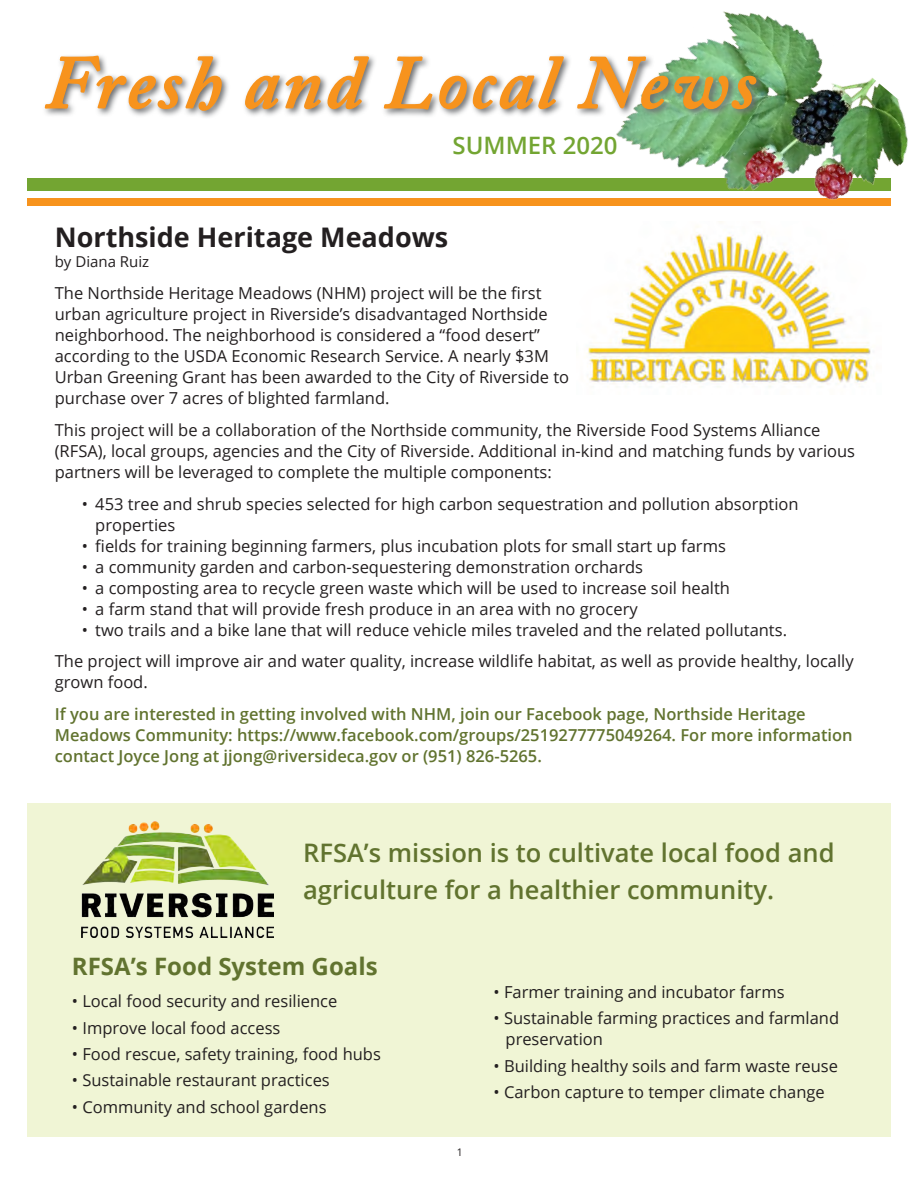
<style>
.page{position:relative;width:918px;height:1188px;background:#fff}
.page>*{position:absolute;margin:0;border:0;box-sizing:border-box;transform-origin:0 0}
.t1{font:italic 600 75px "Adobe Caslon Pro";letter-spacing:.05em;color:#f7931d}
.Paragraph_Style_news{font:700 27px "Open Sans";color:#231f20}
.t2{font:600 25.5px/37.5px "Open Sans";color:#61732f}
.t3{font:700 24px "Open Sans";color:#61732f}
.t4{font:600 24px "Open Sans";color:#73a532}
.Paragraph_Style_news-2{font:16.5px/21px "Open Sans";color:#231f20}
.Paragraph_Style_news-3{font:600 16.5px/21px "Open Sans";color:#61732f}
.Paragraph_Style_news-4{font:15px "Open Sans";color:#231f20}
.t5{font:10.5px "Open Sans";color:#231f20}
</style>
<div class="page">
<div style="left:27px;top:804px;width:864px;height:333px;background:#f0f5d5"></div>
<img style="left:587px;top:290px;width:284px;height:98px">
<div style="left:27px;top:178px;width:864px;height:13px;background:#73a532"></div>
<div style="left:27px;top:198px;width:864px;height:8px;background:#f7931d"></div>
<img style="left:82px;top:822px;width:191px;height:116px">
<img style="left:616px;top:11px;width:292px;height:279px">
<svg style="left:46px;top:53px;width:720px;height:67px"></svg>
<svg style="left:44px;top:55px;width:179px;height:57px"></svg>
<svg style="left:244px;top:75px;width:77px;height:35px"></svg>
<svg style="left:327px;top:56px;width:41px;height:54px"></svg>
<svg style="left:384px;top:56px;width:48px;height:54px"></svg>
<svg style="left:439px;top:53px;width:125px;height:57px"></svg>
<img style="left:576px;top:56px;width:181px;height:54px">
<p class="t1" style="left:45px;top:38px;width:712px">Fresh and Local News</p>
<p class="t4" style="left:453px;top:129px;width:167px">SUMMER 2020</p>
<p class="Paragraph_Style_news" style="left:55px;top:218px;width:395px">Northside Heritage Meadows</p>
<p class="Paragraph_Style_news-4" style="left:55px;top:251px;width:96px">by Diana Ruiz</p>
<p class="Paragraph_Style_news-2" style="left:55px;top:282px;width:516px">The Northside Heritage Meadows (NHM) project will be the first urban agriculture project in Riverside’s disadvantaged Northside neighborhood. The neighborhood is considered a “food desert” according to the USDA Economic Research Service. A nearly $3M Urban Greening Grant has been awarded to the City of Riverside to purchase over 7 acres of blighted farmland.</p>
<p class="Paragraph_Style_news-2" style="left:55px;top:419px;width:802px">This project will be a collaboration of the Northside community, the Riverside Food Systems Alliance (RFSA), local groups, agencies and the City of Riverside. Additional in-kind and matching funds by various partners will be leveraged to complete the multiple components:</p>
<p class="Paragraph_Style_news-2" style="left:95px;top:493px;width:705px;text-indent:-14px">• 453 tree and shrub species selected for high carbon sequestration and pollution absorption properties</p>
<p class="Paragraph_Style_news-2" style="left:82px;top:535px;width:646px">• fields for training beginning farmers, plus incubation plots for small start up farms</p>
<p class="Paragraph_Style_news-2" style="left:82px;top:556px;width:563px">• a community garden and carbon-sequestering demonstration orchards</p>
<p class="Paragraph_Style_news-2" style="left:82px;top:577px;width:650px">• a composting area to recycle green waste which will be used to increase soil health</p>
<p class="Paragraph_Style_news-2" style="left:82px;top:598px;width:558px">• a farm stand that will provide fresh produce in an area with no grocery</p>
<p class="Paragraph_Style_news-2" style="left:82px;top:619px;width:707px">• two trails and a bike lane that will reduce vehicle miles traveled and the related pollutants.</p>
<p class="Paragraph_Style_news-2" style="left:55px;top:650px;width:801px">The project will improve air and water quality, increase wildlife habitat, as well as provide healthy, locally grown food.</p>
<p class="Paragraph_Style_news-3" style="left:55px;top:703px;width:799px">If you are interested in getting involved with NHM, join our Facebook page, Northside Heritage<br>Meadows Community: https://www.facebook.com/groups/2519277775049264. For more information contact Joyce Jong at jjong@riversideca.gov or (951) 826-5265.</p>
<p class="t2" style="left:303px;top:833px;width:533px">RFSA’s mission is to cultivate local food and agriculture for a healthier community.</p>
<p class="t3" style="left:72px;top:950px;width:307px">RFSA’s Food System Goals</p>
<p class="Paragraph_Style_news-2" style="left:72px;top:990px;width:267px">• Local food security and resilience</p>
<p class="Paragraph_Style_news-2" style="left:72px;top:1017px;width:210px">• Improve local food access</p>
<p class="Paragraph_Style_news-2" style="left:72px;top:1043px;width:310px">• Food rescue, safety training, food hubs</p>
<p class="Paragraph_Style_news-2" style="left:72px;top:1069px;width:259px">• Sustainable restaurant practices</p>
<p class="Paragraph_Style_news-2" style="left:72px;top:1096px;width:256px">• Community and school gardens</p>
<p class="t5" style="left:457px;top:1145px;width:8px">1</p>
<p class="Paragraph_Style_news-2" style="left:494px;top:981px;width:293px">• Farmer training and incubator farms</p>
<p class="Paragraph_Style_news-2" style="left:506px;top:1007px;width:335px;text-indent:-12px">• Sustainable farming practices and farmland preservation</p>
<p class="Paragraph_Style_news-2" style="left:494px;top:1055px;width:346px">• Building healthy soils and farm waste reuse</p>
<p class="Paragraph_Style_news-2" style="left:494px;top:1081px;width:333px">• Carbon capture to temper climate change</p>
</div>
